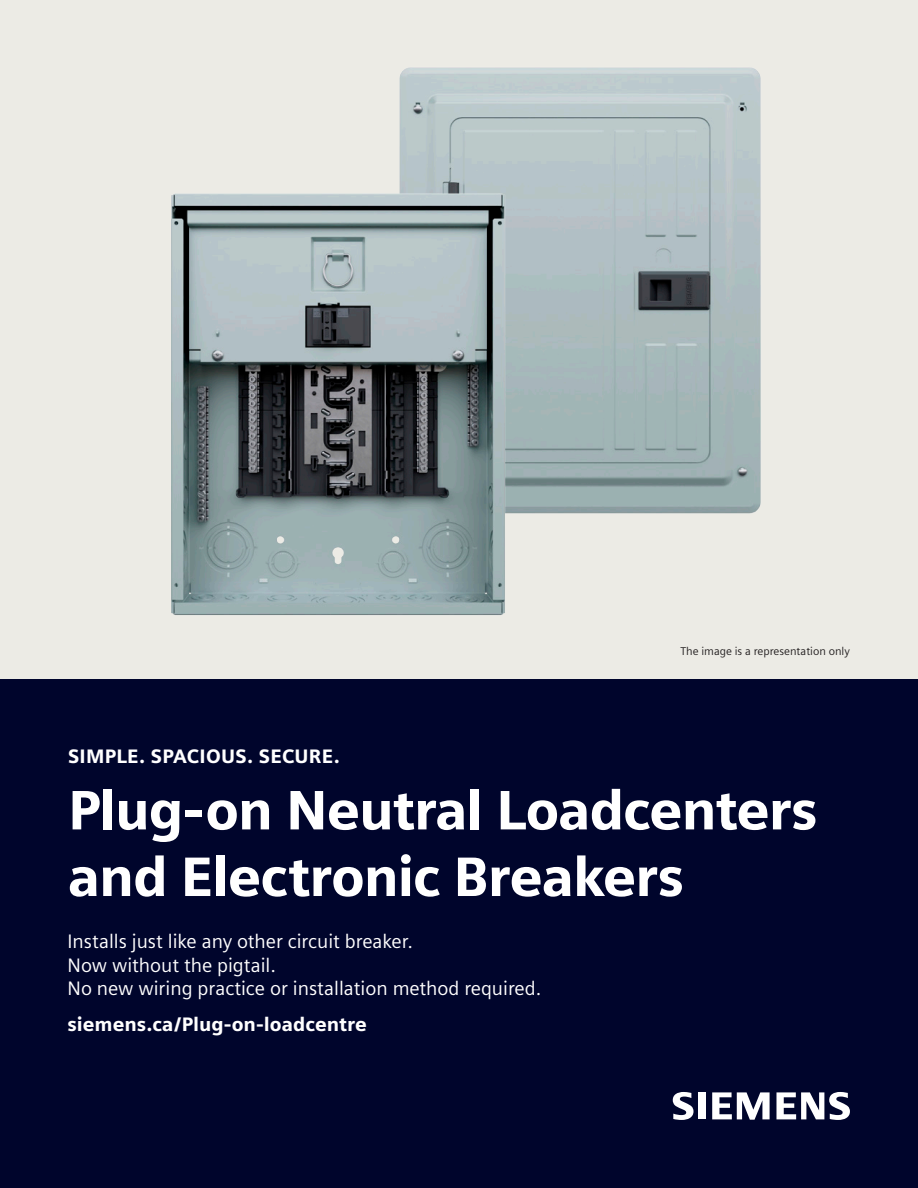
<style>
.page{position:relative;width:918px;height:1188px;background:#fff}
.page>*{position:absolute;margin:0;border:0;box-sizing:border-box;transform-origin:0 0}
.t1{font:900 55.5px/66.6px "Siemens Sans";letter-spacing:-.02em;color:#fff}
.t2{font:19.5px/23.4px "Siemens Sans";color:#fff}
.t3{font:900 19.5px "Siemens Sans";letter-spacing:.015em;color:#fff}
.t4{font:11.25px "Siemens Sans";color:#231f20}
</style>
<div class="page">
<div style="left:0;top:0;width:918px;height:681px;background:#ecebe5"></div>
<div style="left:0;top:679px;width:918px;height:509px;background:#00052c"></div>
<svg style="left:673px;top:1092px;width:32px;height:28px"></svg>
<svg style="left:712px;top:1092px;width:58px;height:28px"></svg>
<svg style="left:776px;top:1092px;width:74px;height:28px"></svg>
<img style="left:399px;top:67px;width:362px;height:447px">
<img style="left:171px;top:129px;width:443px;height:486px">
<p class="t4" style="left:680px;top:643px;width:171px">The image is a representation only</p>
<p class="t3" style="left:68px;top:740px;width:273px">Simple. Spacious. Secure.</p>
<h1 class="t1" style="left:68px;top:774px;width:751px">Plug-on Neutral Loadcenters and Electronic Breakers</h1>
<p class="t2" style="left:68px;top:929px;width:475px">Installs just like any other circuit breaker.<br>Now without the pigtail.<br>No new wiring practice or installation method required.</p>
<p class="t3" style="left:68px;top:1009px;width:301px">siemens.ca/Plug-on-loadcentre</p>
</div>
